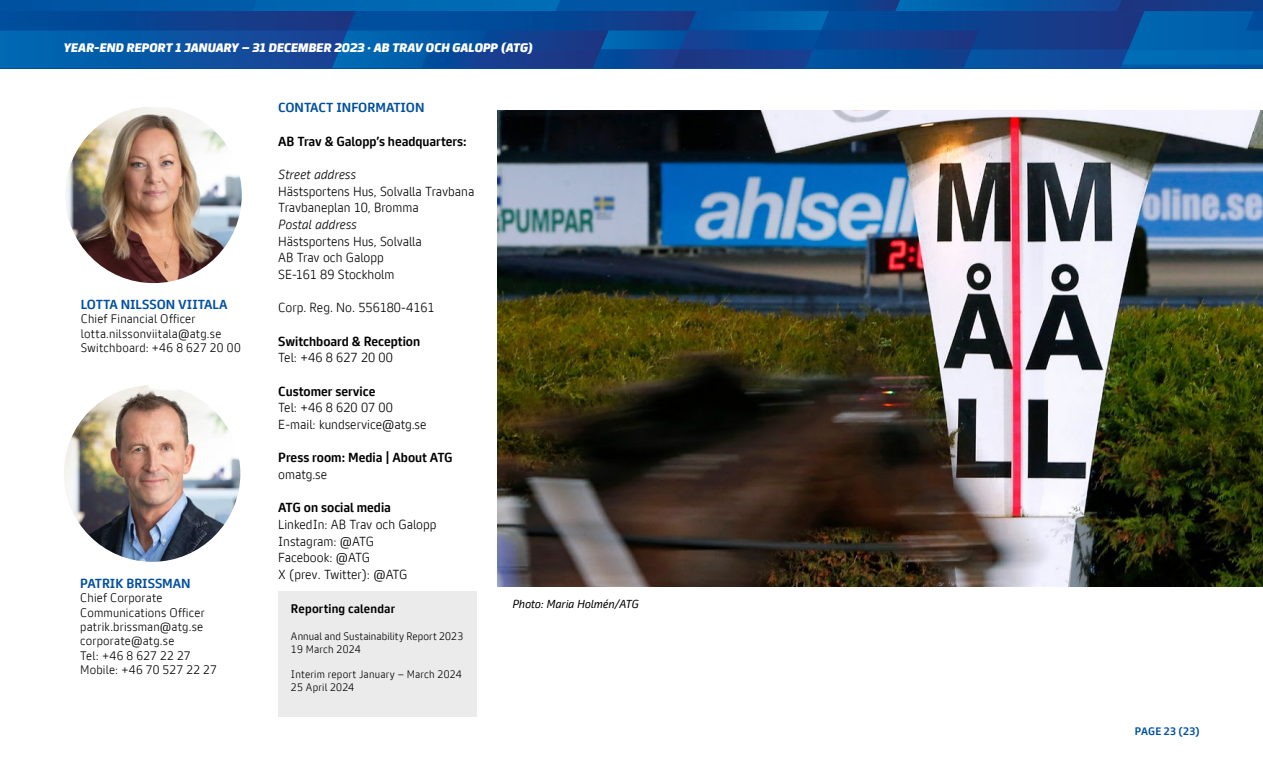
<style>
.page{position:relative;width:1263px;height:766px;background:#fff}
.page>*{position:absolute;margin:0;border:0;box-sizing:border-box;transform-origin:0 0}
.Brödtext{font:300 12.75px "ATG Text Office";color:#000}
.Brödtext-2{font:700 12.75px "ATG Text Office";color:#000}
.Brödtext-3{font:700 12.75px "ATG Text Office";color:#004f9f}
.Brödtext-4{font:italic 300 12.75px "ATG Text Office";color:#000}
.Tabell_bröd{font:300 12px/14.4px "ATG Text Office";letter-spacing:.015em;color:#000}
.t1{font:12px "ATG Rubrik Office";letter-spacing:.005em;color:#fff}
.Tabell_bröd-2{font:700 12px "ATG Text Office";letter-spacing:.015em;color:#000}
.Bildtext_indrag{font:italic 11.25px "ATG Text Office";color:#000}
.Tabell_bröd-3{font:300 10.5px/12.6px "ATG Text Office";letter-spacing:.02em;color:#000}
.t2{font:700 10.5px "ATG Text Office";letter-spacing:.025em;color:#004f9f}
</style>
<div class="page">
<svg style="left:0;top:0;width:1263px;height:68px;background:#094d9b"></svg>
<img style="left:497px;top:111px;width:766px;height:475px">
<img style="left:65px;top:106px;width:177px;height:177px;border-radius:88px">
<img style="left:64px;top:385px;width:176px;height:176px;border-radius:88px">
<div style="left:278px;top:591px;width:198px;height:125px;background:#ebebeb"></div>
<p class="t1" style="left:64px;top:41px;width:470px">YEAR-END REPORT 1 JANUARY – 31 DECEMBER 2023 · AB TRAV OCH GALOPP (ATG)</p>
<p class="Brödtext-3" style="left:81px;top:296px;width:148px">LOTTA NILSSON VIITALA</p>
<p class="Tabell_bröd" style="left:81px;top:312px;width:116px">Chief Financial Officer</p>
<p class="Tabell_bröd" style="left:81px;top:326px;width:142px">lotta.nilssonviitala@atg.se</p>
<p class="Tabell_bröd" style="left:81px;top:341px;width:161px">Switchboard: +46 8 627 20 00</p>
<p class="Brödtext-3" style="left:80px;top:575px;width:112px">PATRIK BRISSMAN</p>
<p class="Tabell_bröd" style="left:80px;top:590px;width:126px">Chief Corporate<br>Communications Officer</p>
<p class="Tabell_bröd" style="left:80px;top:619px;width:125px">patrik.brissman@atg.se</p>
<p class="Tabell_bröd" style="left:80px;top:634px;width:96px">corporate@atg.se</p>
<p class="Tabell_bröd" style="left:80px;top:648px;width:138px">Tel: +46 8 627 22 27<br>Mobile: +46 70 527 22 27</p>
<p class="Brödtext-3" style="left:278px;top:100px;width:148px">CONTACT INFORMATION</p>
<p class="Brödtext-2" style="left:278px;top:133px;width:190px">AB Trav &amp; Galopp’s headquarters:</p>
<p class="Brödtext-4" style="left:278px;top:167px;width:79px">Street address</p>
<p class="Brödtext" style="left:278px;top:183px;width:198px">Hästsportens Hus, Solvalla Travbana</p>
<p class="Brödtext" style="left:278px;top:200px;width:142px">Travbaneplan 10, Bromma</p>
<p class="Brödtext-4" style="left:278px;top:217px;width:80px">Postal address</p>
<p class="Brödtext" style="left:278px;top:233px;width:145px">Hästsportens Hus, Solvalla</p>
<p class="Brödtext" style="left:278px;top:250px;width:107px">AB Trav och Galopp</p>
<p class="Brödtext" style="left:278px;top:267px;width:118px">SE-161 89 Stockholm</p>
<p class="Brödtext" style="left:278px;top:300px;width:158px">Corp. Reg. No. 556180-4161</p>
<p class="Brödtext-2" style="left:278px;top:333px;width:143px">Switchboard &amp; Reception</p>
<p class="Brödtext" style="left:278px;top:350px;width:116px">Tel: +46 8 627 20 00</p>
<p class="Brödtext-2" style="left:278px;top:383px;width:99px">Customer service</p>
<p class="Brödtext" style="left:278px;top:400px;width:116px">Tel: +46 8 620 07 00</p>
<p class="Brödtext" style="left:278px;top:417px;width:150px">E-mail: kundservice@atg.se</p>
<p class="Brödtext-2" style="left:278px;top:450px;width:176px">Press room: Media | About ATG</p>
<p class="Brödtext" style="left:278px;top:466px;width:51px">omatg.se</p>
<p class="Brödtext-2" style="left:278px;top:500px;width:114px">ATG on social media</p>
<p class="Brödtext" style="left:278px;top:516px;width:160px">LinkedIn: AB Trav och Galopp</p>
<p class="Brödtext" style="left:278px;top:533px;width:97px">Instagram: @ATG</p>
<p class="Brödtext" style="left:278px;top:550px;width:93px">Facebook: @ATG</p>
<p class="Brödtext" style="left:278px;top:566px;width:131px">X (prev. Twitter): @ATG</p>
<p class="Tabell_bröd-2" style="left:291px;top:601px;width:106px">Reporting calendar</p>
<p class="Tabell_bröd-3" style="left:291px;top:630px;width:174px">Annual and Sustainability Report 2023<br>19 March 2024</p>
<p class="Tabell_bröd-3" style="left:291px;top:668px;width:172px">Interim report January – March 2024<br>25 April 2024</p>
<p class="Bildtext_indrag" style="left:512px;top:597px;width:128px">Photo: Maria Holmén/ATG</p>
<p class="t2" style="left:1135px;top:724px;width:66px">PAGE 23 (23)</p>
</div>
